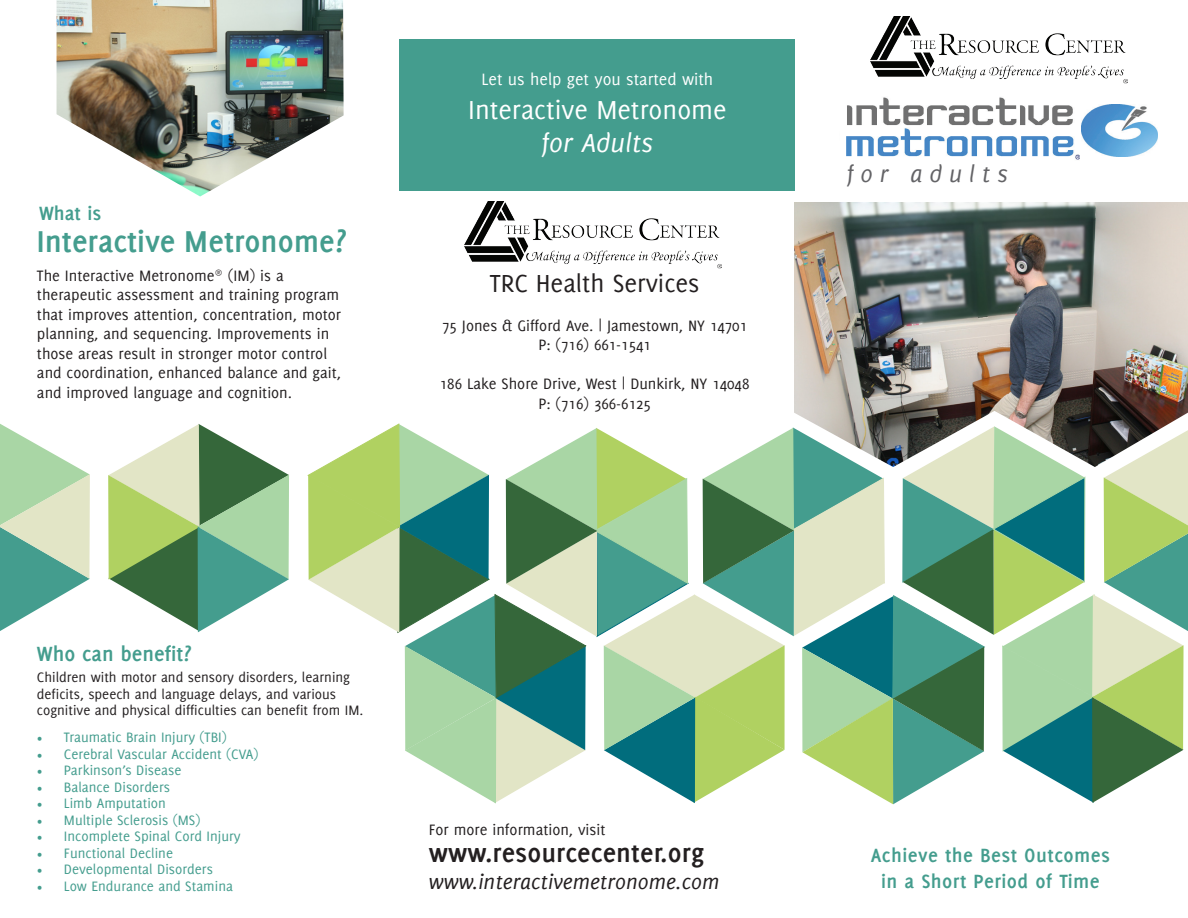
<style>
.page{position:relative;width:1188px;height:918px;background:#fff}
.page>*{position:absolute;margin:0;border:0;box-sizing:border-box;transform-origin:0 0}
.t1{font:700 33px "Delicious";color:#449d8e}
.t2{font:700 28.5px "Delicious";letter-spacing:.005em;color:#231f20}
.t3{font:28.5px "Delicious";color:#fff}
.t4{font:italic 28.5px "Delicious";color:#fff}
.t5{font:27px "Delicious";color:#231f20}
.t6{font:italic 25.5px "Delicious";letter-spacing:.27em;color:#636366}
.t7{font:italic 22.5px "Delicious";color:#231f20}
.t8{font:700 22.5px "Delicious";color:#449d8e}
.t9{font:700 21px "Delicious";letter-spacing:.02em;color:#449d8e}
.t10{font:18px "Delicious";color:#fff}
.t11{font:16.5px/19.5px "Delicious";color:#231f20}
.t12{font:14.85px "Delicious";color:#449d8e}
.t13{font:14.85px/16.5px "Delicious";color:#231f20}
.s1{font-family:"Minion Pro"}
</style>
<div class="page">
<img style="left:795px;top:203px;width:393px;height:207px">
<svg style="left:794px;top:410px;width:394px;height:395px"></svg>
<img style="left:870px;top:17px;width:258px;height:67px">
<div style="left:399px;top:39px;width:396px;height:151px;background:#449d8e"></div>
<svg style="left:108px;top:424px;width:181px;height:208px"></svg>
<img style="left:57px;top:0;width:287px;height:197px">
<svg style="left:0;top:424px;width:90px;height:207px"></svg>
<img style="left:846px;top:97px;width:233px;height:63px">
<img style="left:1081px;top:104px;width:76px;height:53px">
<img style="left:464px;top:201px;width:258px;height:68px">
<svg style="left:307px;top:424px;width:881px;height:380px"></svg>
<p class="t9" style="left:39px;top:201px;width:64px">What is</p>
<p class="t1" style="left:37px;top:223px;width:311px">Interactive Metronome?</p>
<p class="t11" style="left:37px;top:265px;width:306px">The Interactive Metronome<sup>®</sup> (IM) is a therapeutic assessment and training program that improves attention, concentration, motor planning, and sequencing. Improvements in those areas result in stronger motor control and coordination, enhanced balance and gait, and improved language and cognition.</p>
<p class="t10" style="left:482px;top:69px;width:233px">Let us help get you started with</p>
<p class="t3" style="left:468px;top:94px;width:260px">Interactive Metronome</p>
<p class="t4" style="left:542px;top:127px;width:113px">for Adults</p>
<p class="t5" style="left:490px;top:268px;width:211px">TRC Health Services</p>
<p class="t11" style="left:442px;top:315px;width:307px">75 Jones &amp; Gifford Ave. | Jamestown, NY 14701</p>
<p class="t11" style="left:538px;top:335px;width:114px">P: (716) 661-1541</p>
<p class="t11" style="left:440px;top:374px;width:311px">186 Lake Shore Drive, West | Dunkirk, NY 14048</p>
<p class="t11" style="left:538px;top:393px;width:114px">P: (716) 366-6125</p>
<p class="t8" style="left:37px;top:641px;width:156px">Who can benefit?</p>
<p class="t13" style="left:37px;top:669px;width:328px">Children with motor and sensory disorders, learning deficits, speech and language delays, and various cognitive and physical difficulties can benefit from IM.</p>
<p class="t12" style="left:37px;top:729px;width:191px"><span class="s1">•</span> Traumatic Brain Injury (TBI)</p>
<p class="t12" style="left:37px;top:746px;width:223px"><span class="s1">•</span> Cerebral Vascular Accident (CVA)</p>
<p class="t12" style="left:37px;top:762px;width:146px"><span class="s1">•</span> Parkinson’s Disease</p>
<p class="t12" style="left:37px;top:779px;width:135px"><span class="s1">•</span> Balance Disorders</p>
<p class="t12" style="left:37px;top:795px;width:130px"><span class="s1">•</span> Limb Amputation</p>
<p class="t12" style="left:37px;top:812px;width:165px"><span class="s1">•</span> Multiple Sclerosis (MS)</p>
<p class="t12" style="left:37px;top:828px;width:205px"><span class="s1">•</span> Incomplete Spinal Cord Injury</p>
<p class="t12" style="left:37px;top:845px;width:138px"><span class="s1">•</span> Functional Decline</p>
<p class="t12" style="left:37px;top:861px;width:178px"><span class="s1">•</span> Developmental Disorders</p>
<p class="t12" style="left:37px;top:878px;width:198px"><span class="s1">•</span> Low Endurance and Stamina</p>
<p class="t11" style="left:429px;top:820px;width:178px">For more information, visit</p>
<p class="t2" style="left:429px;top:836px;width:277px">www.resourcecenter.org</p>
<p class="t7" style="left:429px;top:869px;width:292px">www.interactivemetronome.com</p>
<p class="t6" style="left:847px;top:159px;width:163px">for adults</p>
<p class="t9" style="left:871px;top:844px;width:241px">Achieve the Best Outcomes</p>
<p class="t9" style="left:881px;top:869px;width:220px">in a Short Period of Time</p>
</div>
